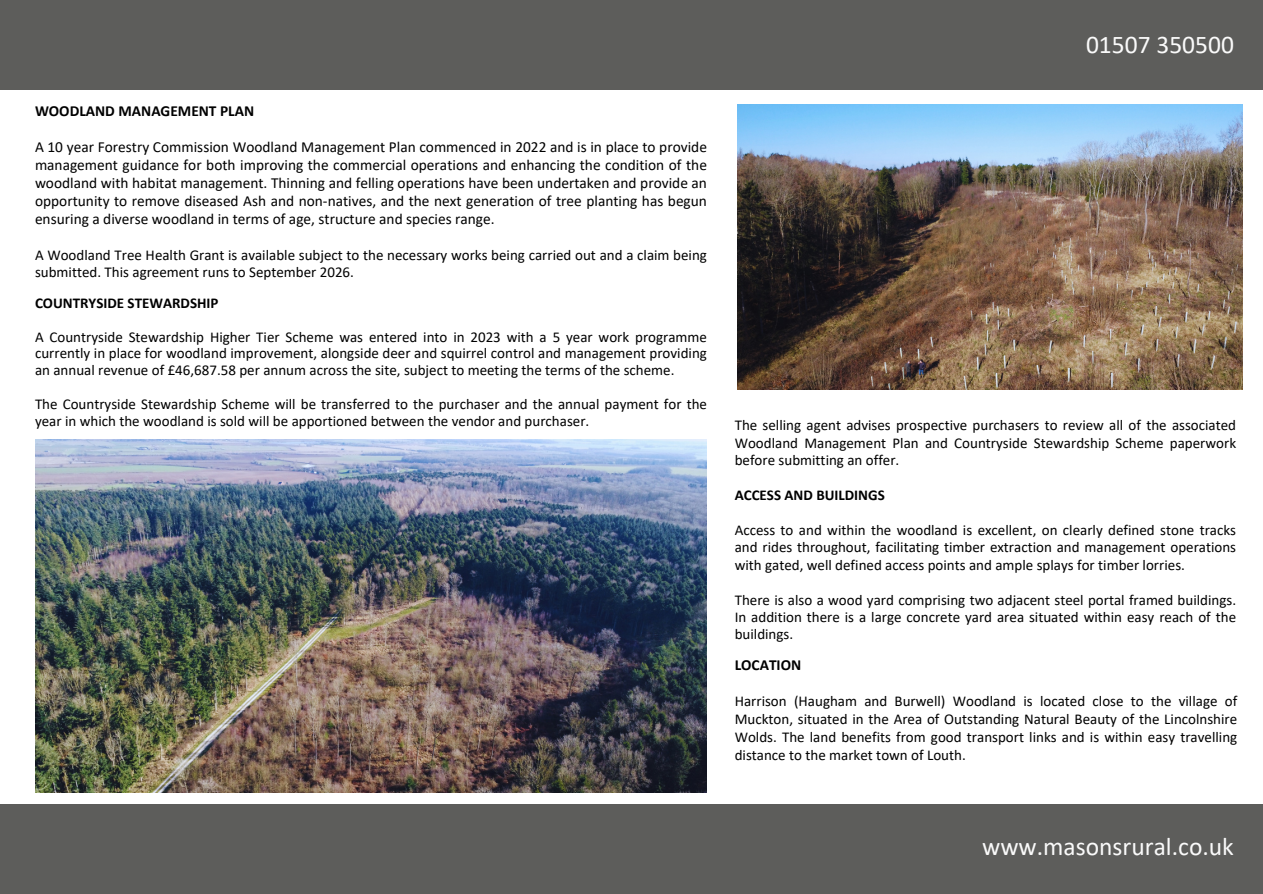
<style>
.page{position:relative;width:1263px;height:894px;background:#fff}
.page>*{position:absolute;margin:0;border:0;box-sizing:border-box;transform-origin:0 0}
.t1{font:25.5px "Calibri";color:#fafafa}
.t2{font:700 15.45px "Calibri";color:#000}
.t3{font:15.3px/18px "Calibri";color:#000;text-align:justify}
.t4{font:700 15.3px "Calibri";color:#000}
.t5{font:15px/17.4px "Calibri";color:#000;text-align:justify}
.t6{font:700 15px "Calibri";color:#000}
</style>
<div class="page">
<div style="left:0;top:0;width:1263px;height:89px;background:#5d5d5b"></div>
<div style="left:0;top:804px;width:1263px;height:89px;background:#5d5d5b"></div>
<img style="left:35px;top:439px;width:672px;height:352px">
<img style="left:737px;top:105px;width:506px;height:284px">
<p class="t4" style="left:35px;top:105px;width:221px">WOODLAND MANAGEMENT PLAN</p>
<h2 class="t3" style="left:35px;top:139px;width:673px">A 10 year Forestry Commission Woodland Management Plan commenced in 2022 and is in place to provide management guidance for both improving the commercial operations and enhancing the condition of the woodland with habitat management. Thinning and felling operations have been undertaken and provide an opportunity to remove diseased Ash and non-natives, and the next generation of tree planting has begun ensuring a diverse woodland in terms of age, structure and species range.</h2>
<p class="t5" style="left:35px;top:248px;width:673px;line-height:16.8px">A Woodland Tree Health Grant is available subject to the necessary works being carried out and a claim being submitted. This agreement runs to September 2026.</p>
<p class="t6" style="left:35px;top:296px;width:185px">COUNTRYSIDE STEWARDSHIP</p>
<p class="t5" style="left:35px;top:329px;width:673px;line-height:16.8px">A Countryside Stewardship Higher Tier Scheme was entered into in 2023 with a 5 year work programme currently in place for woodland improvement, alongside deer and squirrel control and management providing an annual revenue of £46,687.58 per annum across the site, subject to meeting the terms of the scheme.</p>
<p class="t5" style="left:35px;top:397px;width:673px;line-height:16.8px">The Countryside Stewardship Scheme will be transferred to the purchaser and the annual payment for the year in which the woodland is sold will be apportioned between the vendor and purchaser.</p>
<h1 class="t1" style="left:1086px;top:34px;width:149px">01507 350500</h1>
<p class="t5" style="left:735px;top:417px;width:503px">The selling agent advises prospective purchasers to review all of the associated Woodland Management Plan and Countryside Stewardship Scheme paperwork before submitting an offer.</p>
<h2 class="t6" style="left:735px;top:488px;width:152px">ACCESS AND BUILDINGS</h2>
<p class="t5" style="left:735px;top:522px;width:503px">Access to and within the woodland is excellent, on clearly defined stone tracks and rides throughout, facilitating timber extraction and management operations with gated, well defined access points and ample splays for timber lorries.</p>
<p class="t5" style="left:735px;top:592px;width:503px">There is also a wood yard comprising two adjacent steel portal framed buildings.<br>In addition there is a large concrete yard area situated within easy reach of the buildings.</p>
<h2 class="t2" style="left:735px;top:658px;width:68px">LOCATION</h2>
<p class="t5" style="left:735px;top:693px;width:504px;line-height:18px">Harrison (Haugham and Burwell) Woodland is located close to the village of Muckton, situated in the Area of Outstanding Natural Beauty of the Lincolnshire Wolds. The land benefits from good transport links and is within easy travelling distance to the market town of Louth.</p>
<h1 class="t1" style="left:982px;top:835px;width:253px">www.masonsrural.co.uk</h1>
</div>
